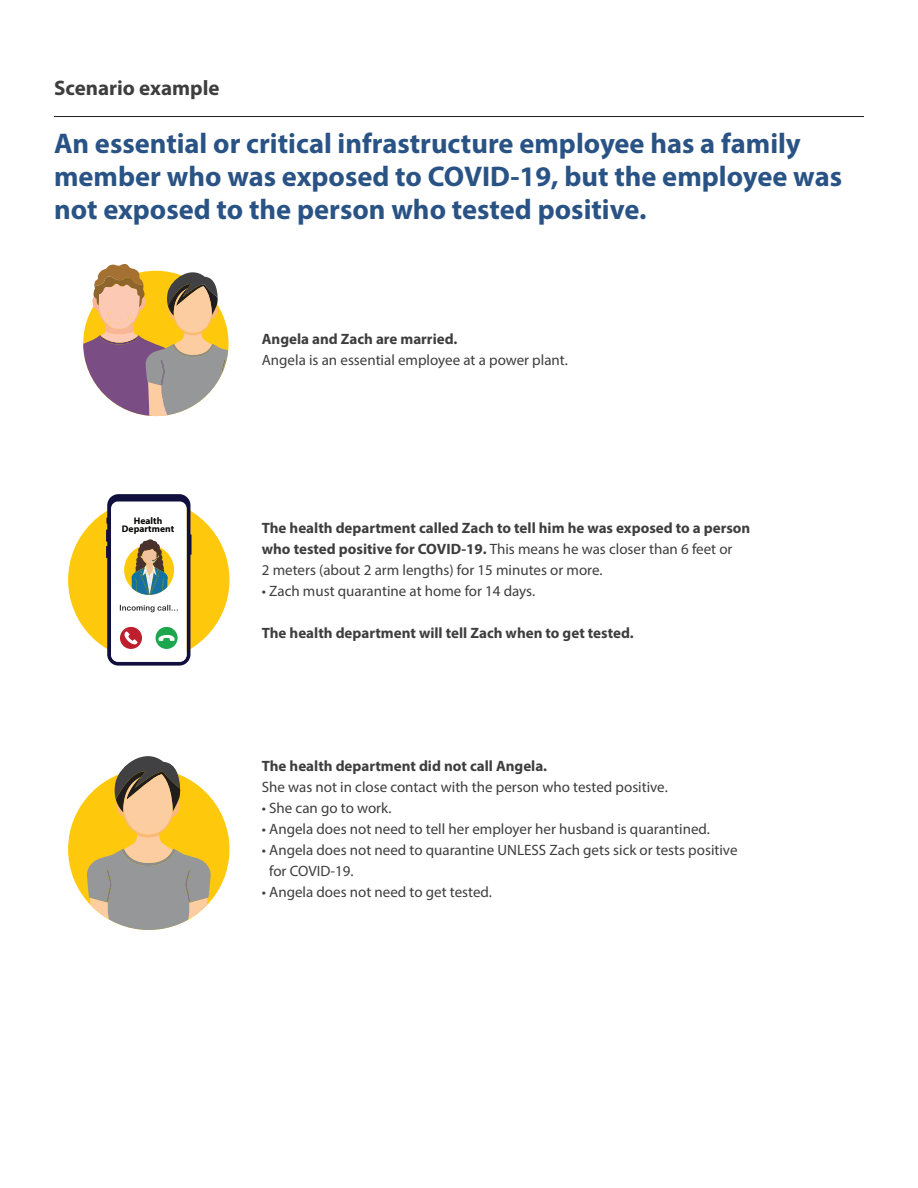
<style>
.page{position:relative;width:918px;height:1188px;background:#fff}
.page>*{position:absolute;margin:0;border:0;box-sizing:border-box;transform-origin:0 0}
.t1{font:700 28.5px/33px "Myriad Pro";color:#2a5385}
.t2{font:700 21px "Myriad Pro";color:#3e3e3f}
.t3{font:15px/21px "Myriad Pro";color:#3e3e3f}
.t4{font:700 15px/21px "Myriad Pro";color:#3e3e3f}
.t5{font:700 9.6px/8.1px "Myriad Pro";color:#040503;text-align:center}
.s1{font-weight:400}
</style>
<div class="page">
<svg style="left:83px;top:264px;width:146px;height:152px"></svg>
<div style="left:68px;top:769px;width:161px;height:161px;background:#fec90c;border-radius:50%"></div>
<svg style="left:87px;top:756px;width:124px;height:174px"></svg>
<div style="left:68px;top:499px;width:161px;height:162px;background:#fec90c;border-radius:50%"></div>
<svg style="left:106px;top:494px;width:86px;height:172px"></svg>
<hr style="left:54px;top:116px;width:810px;height:1px;background:#231f20">
<h2 class="t2" style="left:54px;top:74px;width:167px">Scenario example</h2>
<h1 class="t1" style="left:54px;top:126px;width:790px">An essential or critical infrastructure employee has a family member who was exposed to COVID-19, but the employee was not exposed to the person who tested positive.</h1>
<p class="t5" style="left:122px;top:516px;width:54px">Health<br>Department</p>
<p class="t4" style="left:262px;top:328px;width:197px">Angela and Zach are married.</p>
<p class="t3" style="left:262px;top:350px;width:308px">Angela is an essential employee at a power plant.</p>
<p class="t4" style="left:262px;top:517px;width:490px">The health department called Zach to tell him he was exposed to a person who tested positive for COVID-19. <span class="s1">This means he was closer than 6 feet or<br>2 meters (about 2 arm lengths) for 15 minutes or more.</span></p>
<p class="t3" style="left:262px;top:580px;width:275px">• Zach must quarantine at home for 14 days.</p>
<p class="t4" style="left:262px;top:622px;width:373px">The health department will tell Zach when to get tested.</p>
<p class="t4" style="left:262px;top:755px;width:287px">The health department did not call Angela.</p>
<p class="t3" style="left:262px;top:777px;width:407px">She was not in close contact with the person who tested positive.</p>
<p class="t3" style="left:262px;top:798px;width:131px">• She can go to work.</p>
<p class="t3" style="left:262px;top:819px;width:450px">• Angela does not need to tell her employer her husband is quarantined.</p>
<p class="t3" style="left:269px;top:840px;width:470px;text-indent:-7px">• Angela does not need to quarantine UNLESS Zach gets sick or tests positive for COVID-19.</p>
<p class="t3" style="left:262px;top:882px;width:232px">• Angela does not need to get tested.</p>
</div>
